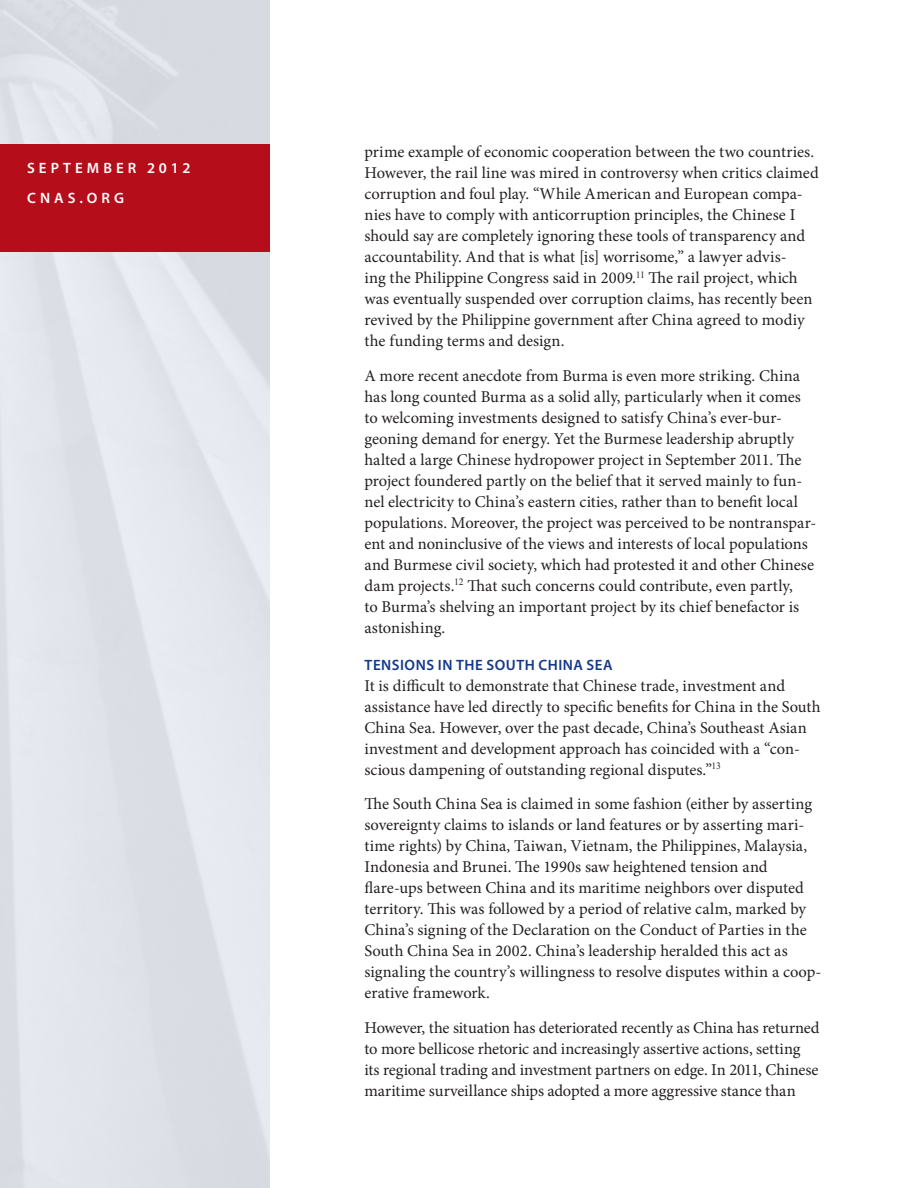
<style>
.page{position:relative;width:918px;height:1188px;background:#fff}
.page>*{position:absolute;margin:0;border:0;box-sizing:border-box;transform-origin:0 0}
.Body_text{font:16.5px/21px "Minion Pro";color:#231f20}
.Level_3{font:600 15px "Myriad Pro";letter-spacing:.035em;color:#153889}
.t1{font:600 15px/30px "Myriad Pro";letter-spacing:.27em;color:#fff}
</style>
<div class="page">
<img style="left:0;top:0;width:270px;height:1188px">
<div style="left:0;top:144px;width:270px;height:107px;background:#b50e1a"></div>
<p class="t1" style="left:27px;top:153px;width:165px">SEPTEMBER 2012<br>CNAS.ORG</p>
<p class="Body_text" style="left:364px;top:141px;width:456px">prime example of economic cooperation between the two countries.<br>However, the rail line was mired in controversy when critics claimed corruption and foul play. “While American and European compa&shy;nies have to comply with anticorruption principles, the Chinese I should say are completely ignoring these tools of transparency and accountability. And that is what [is] worrisome,” a lawyer advis-<br>ing the Philippine Congress said in 2009.<sup>11</sup> The rail project, which was eventually suspended over corruption claims, has recently been revived by the Philippine government after China agreed to modiy the funding terms and design.</p>
<p class="Body_text" style="left:364px;top:365px;width:453px">A more recent anecdote from Burma is even more striking. China has long counted Burma as a solid ally, particularly when it comes to welcoming investments designed to satisfy China’s ever-bur&shy;geoning demand for energy. Yet the Burmese leadership abruptly halted a large Chinese hydropower project in September 2011. The project foundered partly on the belief that it served mainly to fun&shy;nel electricity to China’s eastern cities, rather than to benefit local populations. Moreover, the project was perceived to be nontranspar&shy;ent and noninclusive of the views and interests of local populations and Burmese civil society, which had protested it and other Chinese dam projects.<sup>12</sup> That such concerns could contribute, even partly,<br>to Burma’s shelving an important project by its chief benefactor is astonishing.</p>
<p class="Level_3" style="left:365px;top:655px;width:250px">TENSIONS IN THE SOUTH CHINA SEA</p>
<p class="Body_text" style="left:364px;top:675px;width:458px">It is difficult to demonstrate that Chinese trade, investment and assistance have led directly to specific benefits for China in the South China Sea. However, over the past decade, China’s Southeast Asian investment and development approach has coincided with a “con&shy;scious dampening of outstanding regional disputes.”<sup>13</sup></p>
<p class="Body_text" style="left:364px;top:793px;width:458px">The South China Sea is claimed in some fashion (either by asserting sovereignty claims to islands or land features or by asserting mari&shy;time rights) by China, Taiwan, Vietnam, the Philippines, Malaysia, Indonesia and Brunei. The 1990s saw heightened tension and flare-ups between China and its maritime neighbors over disputed territory. This was followed by a period of relative calm, marked by China’s signing of the Declaration on the Conduct of Parties in the South China Sea in 2002. China’s leadership heralded this act as signaling the country’s willingness to resolve disputes within a coop&shy;erative framework.</p>
<p class="Body_text" style="left:364px;top:1017px;width:457px">However, the situation has deteriorated recently as China has returned to more bellicose rhetoric and increasingly assertive actions, setting its regional trading and investment partners on edge. In 2011, Chinese maritime surveillance ships adopted a more aggressive stance than</p>
</div>
